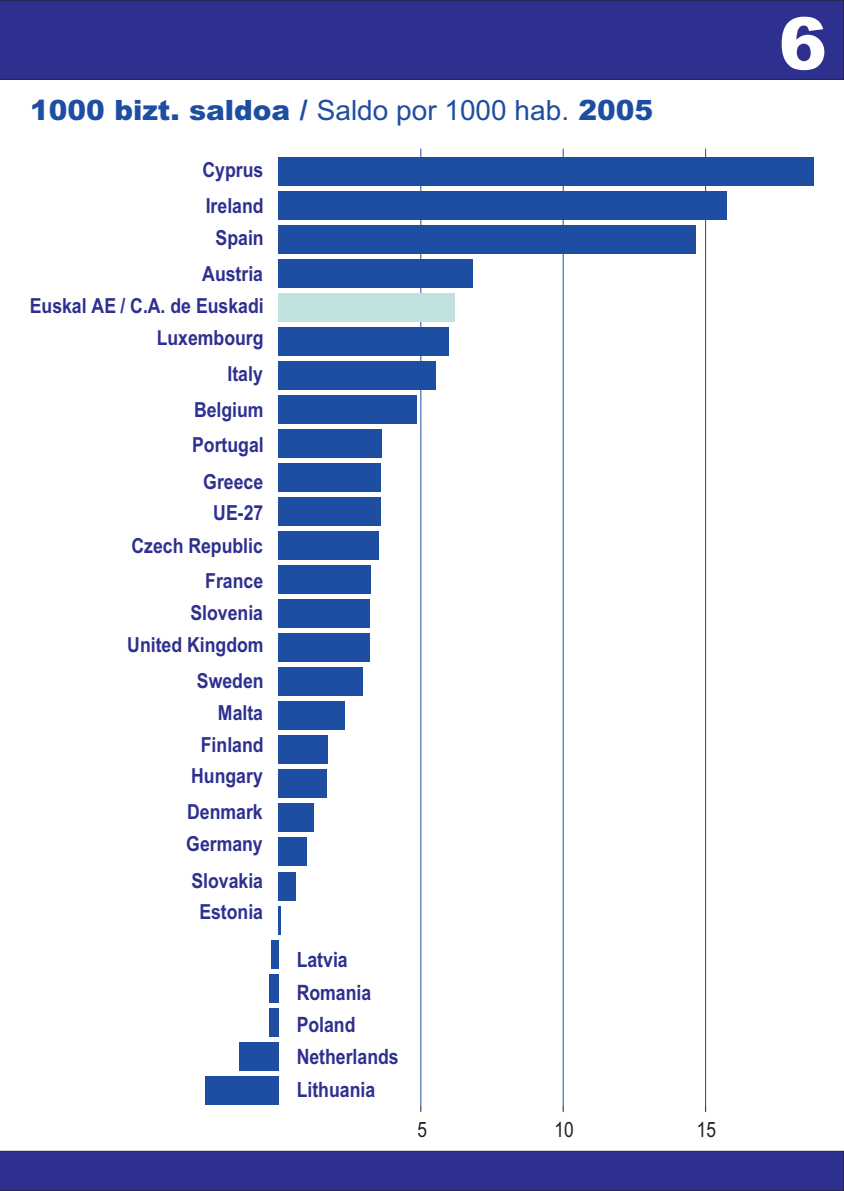
<style>
.page{position:relative;width:844px;height:1191px;background:#fff}
.page>*{position:absolute;margin:0;border:0;box-sizing:border-box;transform-origin:0 0}
.t1{font:900 72.45px "Arial";color:#fff}
.t2{font:900 28px "Arial";color:#1e4ea1}
.t3{font:700 21px "Arial Narrow";color:#2e3090}
.t4{font:21px "Arial Narrow";color:#231f20}
.t5{font:700 20.65px "Arial Narrow";color:#2e3090;scale:1.04 1}
.s1{font-weight:400}
</style>
<div class="page">
<div style="left:0;top:0;width:843px;height:80px;background:#2e3090"></div>
<svg style="left:0;top:1150px;width:843px;height:41px;background:#31338e"></svg>
<hr style="left:420px;top:149px;width:1px;height:958px;background:#1e4ea1">
<hr style="left:562px;top:149px;width:1px;height:958px;background:#1e4ea1">
<hr style="left:704px;top:149px;width:2px;height:958px;background:#1e4ea1">
<div style="left:205px;top:1075px;width:73px;height:29px;background:#1e4ea1"></div>
<div style="left:238px;top:1041px;width:40px;height:29px;background:#1e4ea1"></div>
<div style="left:269px;top:1008px;width:9px;height:28px;background:#1e4ea1"></div>
<div style="left:269px;top:974px;width:9px;height:28px;background:#1e4ea1"></div>
<div style="left:271px;top:940px;width:7px;height:28px;background:#1e4ea1"></div>
<hr style="left:278px;top:906px;width:3px;height:28px;background:#1e4ea1">
<div style="left:278px;top:872px;width:18px;height:28px;background:#1e4ea1"></div>
<div style="left:278px;top:837px;width:28px;height:29px;background:#1e4ea1"></div>
<div style="left:278px;top:803px;width:35px;height:29px;background:#1e4ea1"></div>
<div style="left:278px;top:769px;width:49px;height:29px;background:#1e4ea1"></div>
<div style="left:278px;top:735px;width:50px;height:29px;background:#1e4ea1"></div>
<div style="left:278px;top:701px;width:67px;height:29px;background:#1e4ea1"></div>
<div style="left:278px;top:667px;width:84px;height:29px;background:#1e4ea1"></div>
<div style="left:278px;top:633px;width:91px;height:29px;background:#1e4ea1"></div>
<div style="left:278px;top:599px;width:92px;height:29px;background:#1e4ea1"></div>
<div style="left:278px;top:565px;width:93px;height:29px;background:#1e4ea1"></div>
<div style="left:278px;top:531px;width:101px;height:29px;background:#1e4ea1"></div>
<div style="left:278px;top:497px;width:102px;height:29px;background:#1e4ea1"></div>
<div style="left:278px;top:463px;width:102px;height:29px;background:#1e4ea1"></div>
<div style="left:278px;top:429px;width:103px;height:29px;background:#1e4ea1"></div>
<div style="left:278px;top:395px;width:138px;height:29px;background:#1e4ea1"></div>
<div style="left:278px;top:361px;width:157px;height:29px;background:#1e4ea1"></div>
<div style="left:278px;top:327px;width:171px;height:28px;background:#1e4ea1"></div>
<div style="left:278px;top:293px;width:176px;height:29px;background:#c2e2e0"></div>
<div style="left:278px;top:259px;width:194px;height:29px;background:#1e4ea1"></div>
<div style="left:278px;top:225px;width:417px;height:29px;background:#1e4ea1"></div>
<div style="left:278px;top:191px;width:448px;height:29px;background:#1e4ea1"></div>
<div style="left:278px;top:157px;width:536px;height:29px;background:#1e4ea1"></div>
<h2 class="t2" style="left:30px;top:100px;width:624px">1000 bizt. saldoa / <span class="s1">Saldo por 1000 hab.</span> 2005</h2>
<p class="t5" style="left:202px;top:163px;width:60px">Cyprus</p>
<p class="t5" style="left:206px;top:198px;width:57px">Ireland</p>
<p class="t5" style="left:215px;top:230px;width:48px">Spain</p>
<p class="t5" style="left:202px;top:266px;width:60px">Austria</p>
<p class="t5" style="left:30px;top:298px;width:226px">Euskal AE / C.A. de Euskadi</p>
<p class="t5" style="left:157px;top:330px;width:104px">Luxembourg</p>
<p class="t5" style="left:227px;top:366px;width:35px">Italy</p>
<p class="t5" style="left:194px;top:402px;width:68px">Belgium</p>
<p class="t5" style="left:192px;top:438px;width:70px">Portugal</p>
<p class="t5" style="left:203px;top:474px;width:59px">Greece</p>
<p class="t5" style="left:213px;top:505px;width:50px">UE-27</p>
<p class="t5" style="left:131px;top:538px;width:128px">Czech Republic</p>
<p class="t5" style="left:205px;top:573px;width:57px">France</p>
<p class="t5" style="left:190px;top:605px;width:71px">Slovenia</p>
<p class="t5" style="left:127px;top:637px;width:133px">United Kingdom</p>
<p class="t5" style="left:197px;top:673px;width:66px">Sweden</p>
<p class="t5" style="left:218px;top:705px;width:45px">Malta</p>
<p class="t5" style="left:201px;top:737px;width:62px">Finland</p>
<p class="t5" style="left:191px;top:768px;width:70px">Hungary</p>
<p class="t5" style="left:187px;top:804px;width:74px">Denmark</p>
<p class="t5" style="left:186px;top:836px;width:75px">Germany</p>
<p class="t5" style="left:191px;top:872px;width:70px">Slovakia</p>
<p class="t5" style="left:199px;top:904px;width:63px">Estonia</p>
<p class="t3" style="left:296px;top:952px;width:53px">Latvia</p>
<p class="t3" style="left:296px;top:984px;width:76px">Romania</p>
<p class="t3" style="left:296px;top:1017px;width:60px">Poland</p>
<p class="t3" style="left:296px;top:1049px;width:103px">Netherlands</p>
<p class="t3" style="left:296px;top:1081px;width:80px">Lithuania</p>
<p class="t4" style="left:417px;top:1122px;width:11px">5</p>
<p class="t4" style="left:554px;top:1122px;width:21px">10</p>
<p class="t4" style="left:696px;top:1122px;width:21px">15</p>
<h1 class="t1" style="left:778px;top:17px;width:50px">6</h1>
</div>
